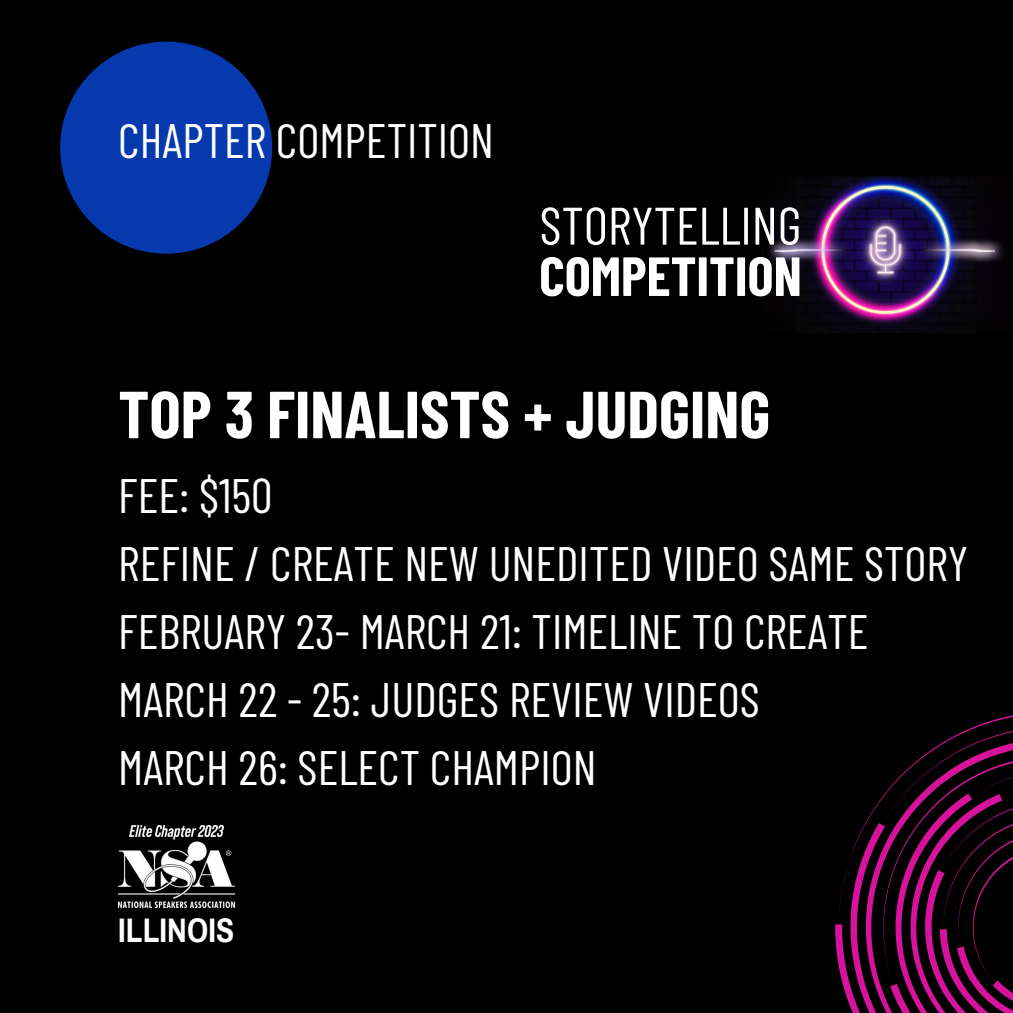
<style>
.page{position:relative;width:1013px;height:1013px;background:#fff}
.page>*{position:absolute;margin:0;border:0;box-sizing:border-box;transform-origin:0 0}
.t1{font:700 66.38px "Barlow Condensed";color:#fff}
.t2{font:700 55px "Barlow Condensed";color:#fff}
.t3{font:52.75px "Barlow Condensed";color:#fff}
.t4{font:48.25px "Barlow Condensed";color:#fff}
.t5{font:700 33.25px "Archivo Narrow";letter-spacing:.005em;color:#fff}
</style>
<div class="page">
<div style="left:0;top:0;width:1012px;height:1012px;background:#000"></div>
<svg style="left:837px;top:715px;width:175px;height:297px"></svg>
<svg style="left:853px;top:728px;width:159px;height:284px"></svg>
<svg style="left:872px;top:747px;width:140px;height:265px"></svg>
<div style="left:60px;top:42px;width:212px;height:212px;background:#0639ae;border-radius:50%"></div>
<img style="left:768px;top:177px;width:236px;height:155px">
<img style="left:118px;top:825px;width:117px;height:82px">
<p class="t4" style="left:118px;top:110px;width:377px">CHAPTER COMPETITION</p>
<p class="t3" style="left:539px;top:192px;width:263px">STORYTELLING</p>
<p class="t2" style="left:539px;top:241px;width:264px">COMPETITION</p>
<p class="t1" style="left:118px;top:372px;width:653px">TOP 3 FINALISTS + JUDGING</p>
<p class="t4" style="left:118px;top:464px;width:156px">FEE: $150</p>
<p class="t4" style="left:118px;top:532px;width:851px">REFINE / CREATE NEW UNEDITED VIDEO SAME STORY</p>
<p class="t4" style="left:118px;top:600px;width:751px">FEBRUARY 23- MARCH 21: TIMELINE TO CREATE</p>
<p class="t4" style="left:118px;top:668px;width:643px">MARCH 22 - 25: JUDGES REVIEW VIDEOS</p>
<p class="t4" style="left:118px;top:736px;width:480px">MARCH 26: SELECT CHAMPION</p>
<p class="t5" style="left:118px;top:913px;width:117px">ILLINOIS</p>
</div>
